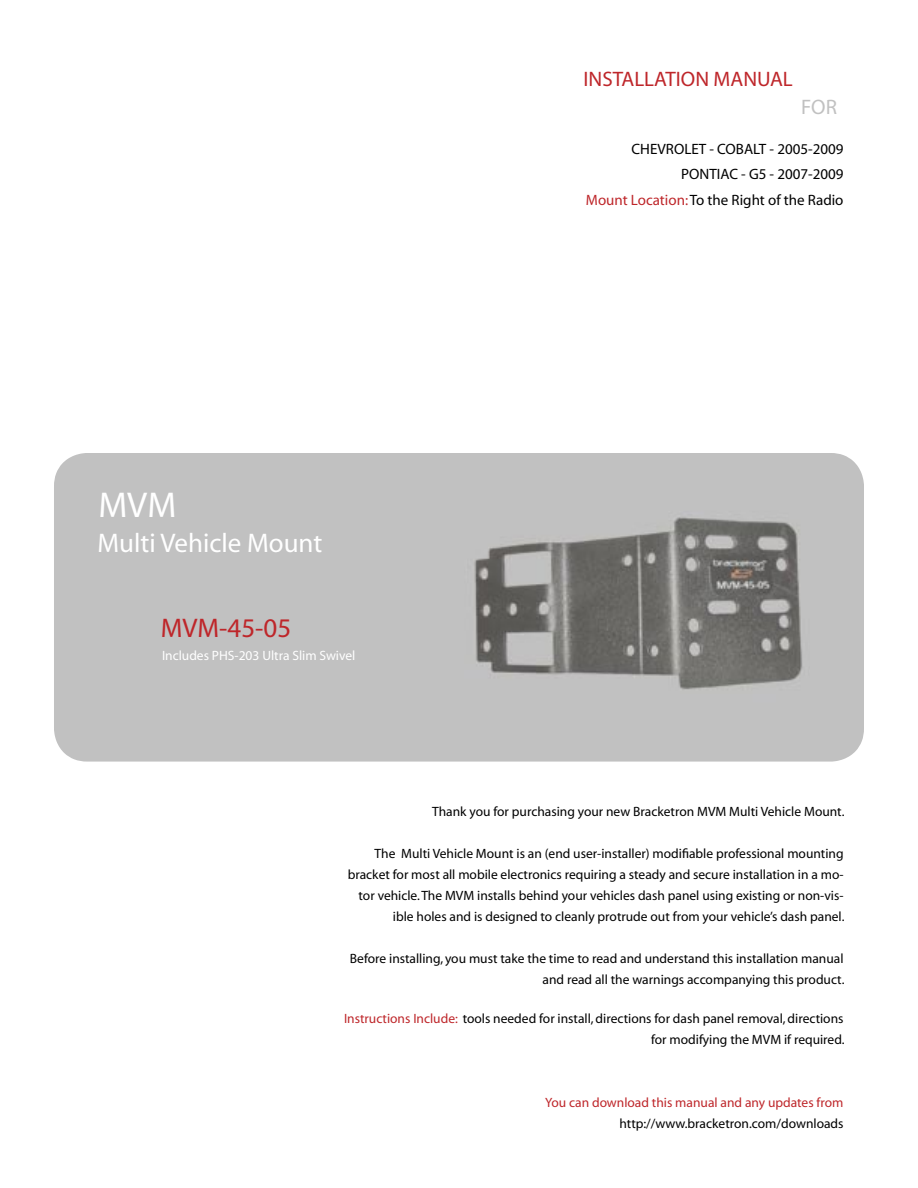
<style>
.page{position:relative;width:918px;height:1188px;background:#fff}
.page>*{position:absolute;margin:0;border:0;box-sizing:border-box;transform-origin:0 0}
.t1{font:36px "Myriad";color:#fff}
.t2{font:27px "Myriad";color:#fff}
.t3{font:27px "Myriad";color:#be262a}
.t4{font:21px "Myriad";color:#be262a}
.t5{font:21px "Myriad";color:#c1c1c1}
.t6{font:15px/25.5px "Myriad";color:#000;text-align:right}
.t7{font:13.5px/21px "Myriad";color:#000;text-align:right}
.t8{font:13.5px "Myriad";color:#be262a}
.t9{font:13.5px "Myriad";color:#fff}
.s1{color:#be262a}
</style>
<div class="page">
<div style="left:54px;top:453px;width:810px;height:309px;background:#c1c1c1"></div>
<img style="left:465px;top:488px;width:345px;height:233px">
<h3 class="t4" style="left:584px;top:68px;width:211px">INSTALLATION MANUAL</h3>
<h3 class="t5" style="left:801px;top:97px;width:37px">FOR</h3>
<h1 class="t1" style="left:98px;top:487px;width:79px">MVM</h1>
<h2 class="t2" style="left:98px;top:530px;width:226px">Multi Vehicle Mount</h2>
<h2 class="t3" style="left:161px;top:615px;width:132px">MVM-45-05</h2>
<p class="t9" style="left:162px;top:649px;width:195px">Includes PHS-203 Ultra Slim Swivel</p>
<p class="t6" style="left:586px;top:136px;width:259px">CHEVROLET - COBALT - 2005-2009<br>PONTIAC - G5 - 2007-2009<br><span class="s1">Mount Location:</span> To the Right of the Radio</p>
<p class="t7" style="left:432px;top:802px;width:414px">Thank you for purchasing your new Bracketron MVM Multi Vehicle Mount.</p>
<p class="t7" style="left:348px;top:844px;width:498px">The Multi Vehicle Mount is an (end user-installer) modifiable professional mounting bracket for most all mobile electronics requiring a steady and secure installation in a mo&shy;tor vehicle. The MVM installs behind your vehicles dash panel using existing or non-vis&shy;ible holes and is designed to cleanly protrude out from your vehicle’s dash panel.</p>
<p class="t7" style="left:350px;top:949px;width:496px">Before installing, you must take the time to read and understand this installation manual and read all the warnings accompanying this product.</p>
<p class="t7" style="left:344px;top:1009px;width:502px"><span class="s1">Instructions Include:</span> tools needed for install, directions for dash panel removal, directions for modifying the MVM if required.</p>
<p class="t8" style="left:545px;top:1096px;width:300px">You can download this manual and any updates from</p>
<p class="t7" style="left:619px;top:1114px;width:226px">http://www.bracketron.com/downloads</p>
</div>
